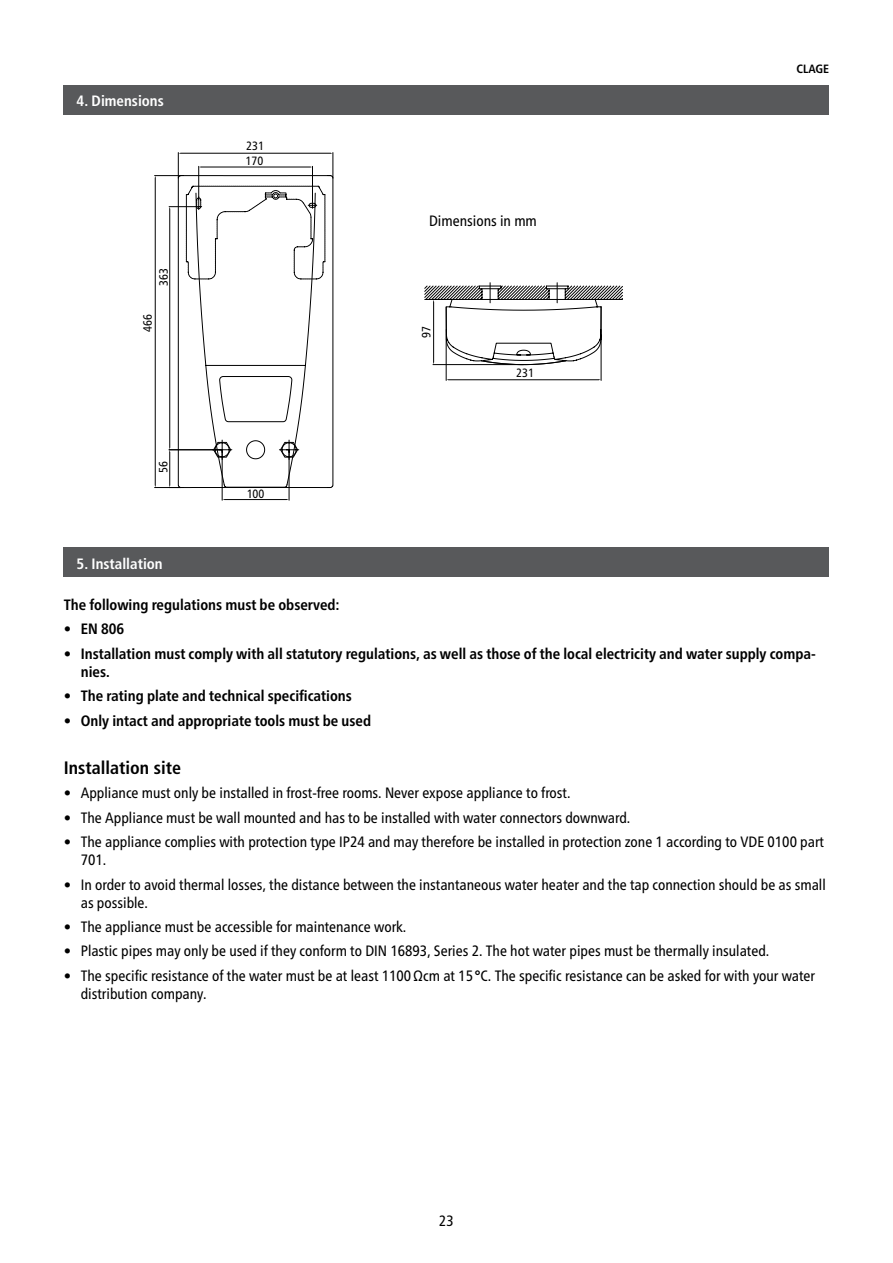
<style>
.page{position:relative;width:893px;height:1263px;background:#fff}
.page>*{position:absolute;margin:0;border:0;box-sizing:border-box;transform-origin:0 0}
.t1{font:700 condensed 18px "Frutiger LT Std";color:#000}
.t2{font:condensed 15px/18px "Frutiger Neue LTW1 G";color:#000}
.t3{font:700 condensed 15px/18px "Frutiger Neue LTW1 G";color:#000}
.t4{font:700 condensed 15px "Frutiger LT Std";color:#fff}
.t5{font:condensed 15px "Frutiger LT Std";color:#000}
.t6{font:condensed 12px "Frutiger Neue LTW1 G";color:#000}
.t7{font:700 condensed 12px "Frutiger LT Std";color:#000}
</style>
<div class="page">
<div style="left:64px;top:85px;width:765px;height:30px;background:#58595b"></div>
<hr style="left:181px;top:153px;width:150px;height:1px;background:#000">
<svg style="left:331px;top:153px;width:3px;height:22px"></svg>
<svg style="left:155px;top:153px;width:170px;height:335px"></svg>
<svg style="left:602px;top:285px;width:21px;height:15px"></svg>
<svg style="left:177px;top:175px;width:425px;height:326px"></svg>
<div style="left:64px;top:547px;width:765px;height:30px;background:#58595b"></div>
<p class="t4" style="left:77px;top:92px;width:89px">4. Dimensions</p>
<p class="t6" style="left:156px;top:286px;width:19px;rotate:-90deg">363</p>
<p class="t6" style="left:141px;top:332px;width:19px;rotate:-90deg">466</p>
<p class="t6" style="left:156px;top:473px;width:13px;rotate:-90deg">56</p>
<p class="t4" style="left:77px;top:555px;width:88px">5. Installation</p>
<p class="t6" style="left:246px;top:139px;width:19px">231</p>
<p class="t6" style="left:246px;top:154px;width:19px">170</p>
<p class="t6" style="left:247px;top:487px;width:19px">100</p>
<p class="t2" style="left:429px;top:212px;width:109px">Dimensions in mm</p>
<p class="t6" style="left:419px;top:338px;width:13px;rotate:-90deg">97</p>
<p class="t6" style="left:516px;top:366px;width:19px">231</p>
<p class="t7" style="left:796px;top:62px;width:34px">CLAGE</p>
<p class="t3" style="left:64px;top:596px;width:277px">The following regulations must be observed:</p>
<p class="t3" style="left:64px;top:620px;width:62px">• EN 806</p>
<p class="t3" style="left:81px;top:644px;width:736px;text-indent:-17px">• Installation must comply with all statutory regulations, as well as those of the local electricity and water supply compa&shy;nies.</p>
<p class="t3" style="left:64px;top:687px;width:290px">• The rating plate and technical specifications</p>
<p class="t3" style="left:64px;top:711px;width:309px">• Only intact and appropriate tools must be used</p>
<p class="t1" style="left:64px;top:757px;width:119px">Installation site</p>
<p class="t2" style="left:64px;top:784px;width:508px">• Appliance must only be installed in frost-free rooms. Never expose appliance to frost.</p>
<p class="t2" style="left:64px;top:808px;width:568px">• The Appliance must be wall mounted and has to be installed with water connectors downward.</p>
<p class="t2" style="left:81px;top:833px;width:745px;text-indent:-17px">• The appliance complies with protection type IP24 and may therefore be installed in protection zone 1 according to VDE 0100 part<br>701.</p>
<p class="t2" style="left:81px;top:875px;width:746px;text-indent:-17px">• In order to avoid thermal losses, the distance between the instantaneous water heater and the tap connection should be as small as possible.</p>
<p class="t2" style="left:64px;top:918px;width:344px">• The appliance must be accessible for maintenance work.</p>
<p class="t2" style="left:64px;top:942px;width:707px">• Plastic pipes may only be used if they conform to DIN 16893, Series 2. The hot water pipes must be thermally insulated.</p>
<p class="t2" style="left:81px;top:966px;width:736px;text-indent:-17px">• The specific resistance of the water must be at least 1100Ωcm at 15 °C. The specific resistance can be asked for with your water distribution company.</p>
<p class="t5" style="left:439px;top:1212px;width:16px">23</p>
</div>
